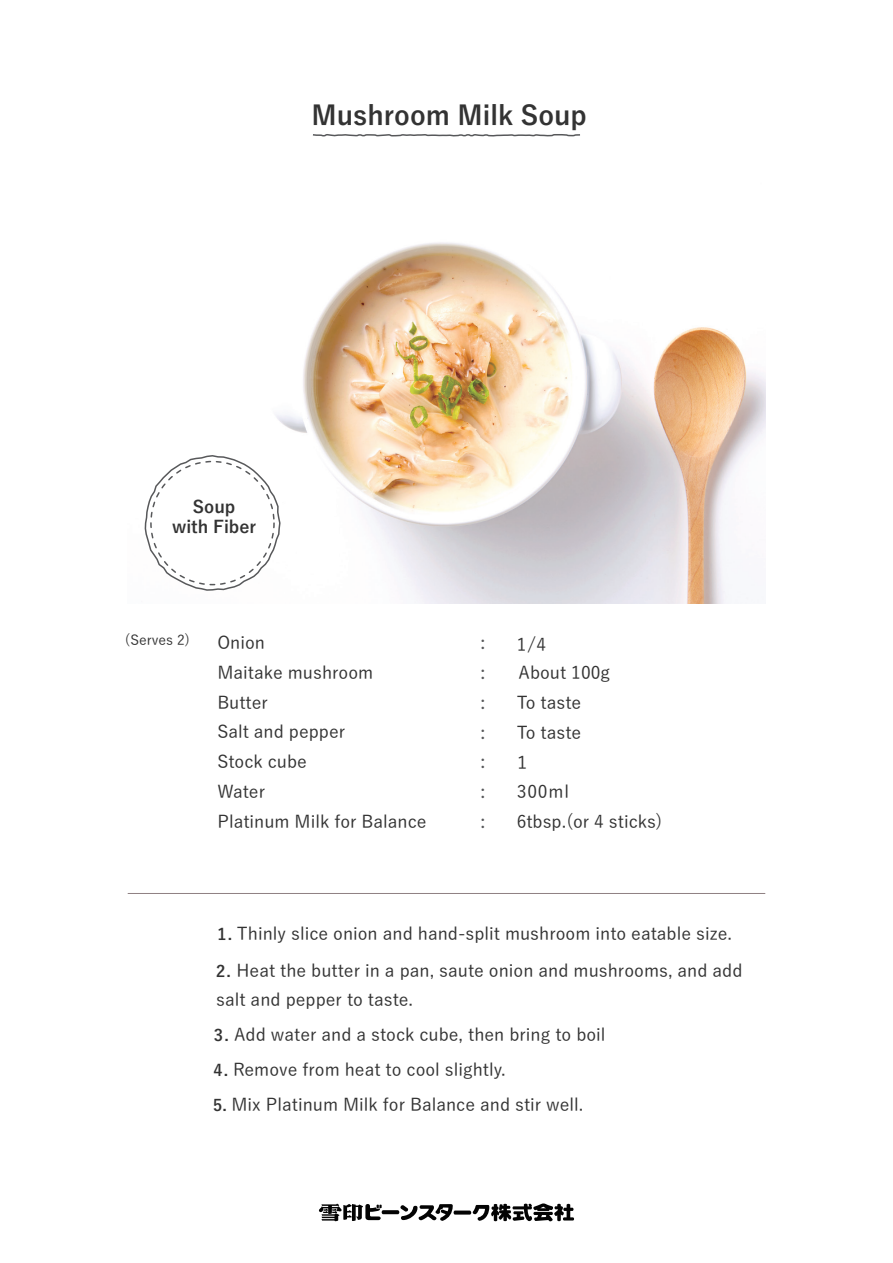
<style>
.page{position:relative;width:893px;height:1263px;background:#fff}
.page>*{position:absolute;margin:0;border:0;box-sizing:border-box;transform-origin:0 0}
.t1{font:700 26.55px "Yu Go";color:#333}
.t2{font:500 17.55px/29.7px "Yu Go";color:#333}
.t3{font:500 17.55px/29.7px "Yu Go";color:#57585a;text-align:justify}
.t4{font:700 17.1px/19.8px "Yu Go";color:#333;text-align:center}
.t5{font:500 13.8px "Yu Go";color:#333}
.s1{font-weight:700;font-size:15.9px}
</style>
<div class="page">
<svg style="left:382px;top:1210px;width:17px;height:4px"></svg>
<svg style="left:472px;top:1203px;width:102px;height:18px"></svg>
<svg style="left:454px;top:1210px;width:17px;height:4px"></svg>
<svg style="left:400px;top:1204px;width:53px;height:17px"></svg>
<svg style="left:319px;top:1203px;width:63px;height:18px"></svg>
<img style="left:276px;top:242px;width:489px;height:362px">
<svg style="left:144px;top:454px;width:138px;height:137px"></svg>
<hr style="left:128px;top:893px;width:637px;height:1px;background:#8e8082">
<svg style="left:313px;top:134px;width:267px;height:3px"></svg>
<div style="left:150px;top:461px;width:125px;height:124px;border:2px dashed #57585a;border-radius:50%"></div>
<h1 class="t1" style="left:311px;top:102px;width:277px">Mushroom Milk Soup</h1>
<p class="t4" style="left:172px;top:497px;width:86px">Soup<br>with Fiber</p>
<p class="t5" style="left:125px;top:633px;width:67px">(Serves 2)</p>
<p class="t2" style="left:217px;top:627px;width:211px">Onion<br>Maitake mushroom<br>Butter<br>Salt and pepper<br>Stock cube<br>Water<br>Platinum Milk for Balance</p>
<p class="t2" style="left:517px;top:630px;width:95px;line-height:28px">1/4<br>About 100g</p>
<p class="t3" style="left:474px;top:628px;width:19px">：：：：：：：</p>
<p class="t2" style="left:514px;top:687px;width:150px">To taste<br>To taste<br>１<br>300ml<br>6tbsp.(or 4 sticks)</p>
<p class="t2" style="left:217px;top:918px;width:516px"><span class="s1">1.</span> Thinly slice onion and hand-split mushroom into eatable size.</p>
<p class="t2" style="left:216px;top:955px;width:528px"><span class="s1">2.</span> Heat the butter in a pan, saute onion and mushrooms, and add salt and pepper to taste.</p>
<p class="t2" style="left:214px;top:1020px;width:393px"><span class="s1">3.</span> Add water and a stock cube, then bring to boil</p>
<p class="t2" style="left:213px;top:1055px;width:294px"><span class="s1">4.</span> Remove from heat to cool slightly.</p>
<p class="t2" style="left:213px;top:1089px;width:372px"><span class="s1">5.</span> Mix Platinum Milk for Balance and stir well.</p>
</div>
